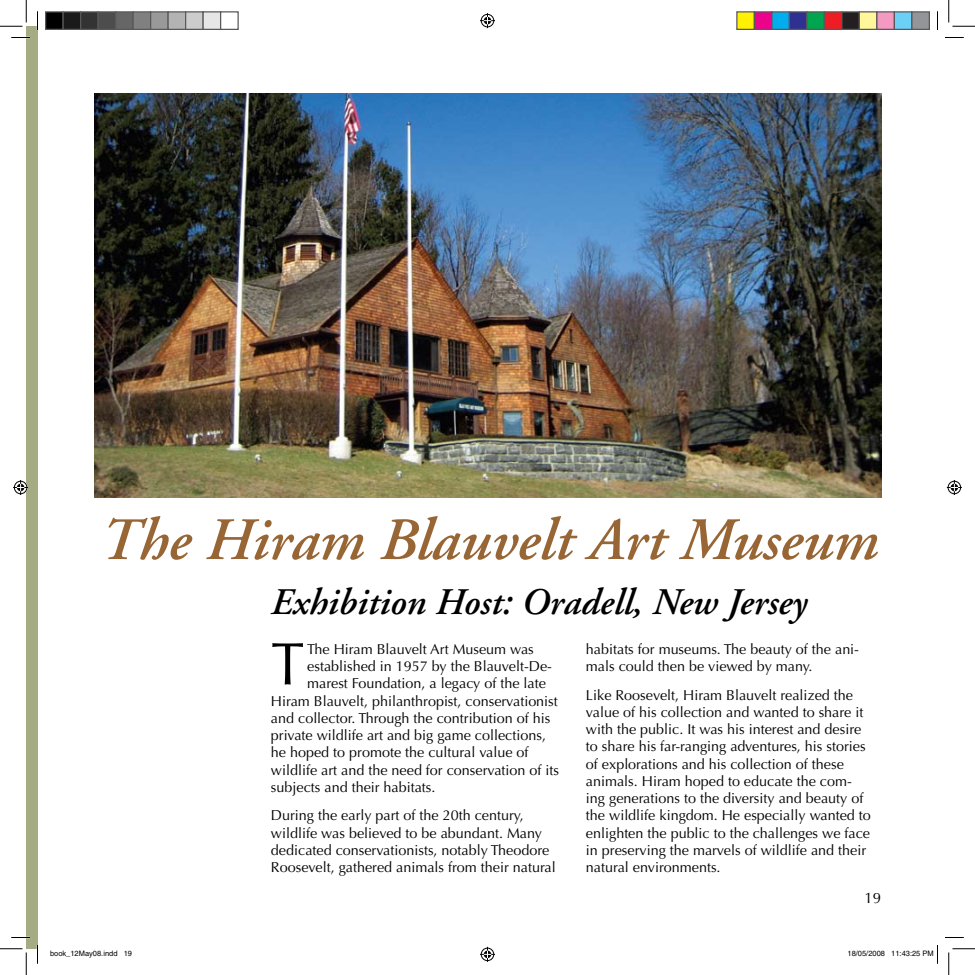
<style>
.page{position:relative;width:975px;height:975px;background:#fff}
.page>*{position:absolute;margin:0;border:0;box-sizing:border-box;transform-origin:0 0}
.t1{font:italic 600 60px "Adobe Garamond";color:#986534}
.t2{font:60px "Optima";color:#000}
.t3{font:italic 600 37.5px "Adobe Garamond";color:#000}
.t4{font:15px "Optima";color:#000}
.t5{font:14.38px/17.2px "Optima";color:#000}
.t6{font:7.5px "Helvetica";color:#000}
</style>
<div class="page">
<div style="left:26px;top:26px;width:12px;height:923px;background:#a5ab82"></div>
<img style="left:95px;top:94px;width:786px;height:403px">
<svg style="left:11px;top:37px;width:19px;height:1px"></svg>
<svg style="left:945px;top:37px;width:19px;height:1px"></svg>
<svg style="left:11px;top:937px;width:19px;height:1px"></svg>
<svg style="left:945px;top:937px;width:19px;height:1px"></svg>
<svg style="left:37px;top:11px;width:1px;height:19px"></svg>
<svg style="left:37px;top:945px;width:1px;height:19px"></svg>
<svg style="left:937px;top:11px;width:1px;height:19px"></svg>
<svg style="left:0;top:0;width:27px;height:27px"></svg>
<svg style="left:0;top:949px;width:27px;height:26px"></svg>
<svg style="left:949px;top:0;width:26px;height:27px"></svg>
<svg style="left:949px;top:949px;width:26px;height:26px"></svg>
<svg style="left:480px;top:13px;width:15px;height:15px"></svg>
<svg style="left:480px;top:947px;width:15px;height:15px"></svg>
<svg style="left:13px;top:480px;width:15px;height:15px"></svg>
<svg style="left:947px;top:480px;width:15px;height:15px"></svg>
<div style="left:46px;top:12px;width:17px;height:17px;background:#000"></div>
<div style="left:45px;top:11px;width:19px;height:19px;border:1px solid #595959"></div>
<div style="left:63px;top:12px;width:18px;height:17px;background:#1a1a1a"></div>
<div style="left:62px;top:11px;width:19px;height:19px;border:1px solid #595959"></div>
<div style="left:81px;top:12px;width:17px;height:17px;background:#333"></div>
<div style="left:80px;top:11px;width:19px;height:19px;border:1px solid #595959"></div>
<div style="left:98px;top:12px;width:18px;height:17px;background:#4d4d4d"></div>
<div style="left:98px;top:11px;width:18px;height:19px;border:1px solid #595959"></div>
<div style="left:116px;top:12px;width:17px;height:17px;background:#666"></div>
<div style="left:115px;top:11px;width:19px;height:19px;border:1px solid #595959"></div>
<div style="left:133px;top:12px;width:18px;height:17px;background:#808080"></div>
<div style="left:132px;top:11px;width:19px;height:19px;border:1px solid #595959"></div>
<div style="left:151px;top:12px;width:17px;height:17px;background:#999"></div>
<div style="left:150px;top:11px;width:19px;height:19px;border:1px solid #595959"></div>
<div style="left:168px;top:12px;width:18px;height:17px;background:#b3b3b3"></div>
<div style="left:168px;top:11px;width:18px;height:19px;border:1px solid #595959"></div>
<div style="left:186px;top:12px;width:17px;height:17px;background:#ccc"></div>
<div style="left:185px;top:11px;width:19px;height:19px;border:1px solid #595959"></div>
<div style="left:203px;top:12px;width:18px;height:17px;background:#e6e6e6"></div>
<div style="left:202px;top:11px;width:19px;height:19px;border:1px solid #595959"></div>
<div style="left:220px;top:11px;width:19px;height:19px;border:1px solid #595959"></div>
<div style="left:737px;top:12px;width:17px;height:17px;background:#fff101"></div>
<div style="left:736px;top:11px;width:19px;height:19px;border:1px solid #595959"></div>
<div style="left:754px;top:12px;width:18px;height:17px;background:#ed028c"></div>
<div style="left:754px;top:11px;width:18px;height:19px;border:1px solid #595959"></div>
<div style="left:772px;top:12px;width:17px;height:17px;background:#00aeef"></div>
<div style="left:771px;top:11px;width:19px;height:19px;border:1px solid #595959"></div>
<div style="left:789px;top:12px;width:18px;height:17px;background:#2e3092"></div>
<div style="left:789px;top:11px;width:19px;height:19px;border:1px solid #595959"></div>
<div style="left:807px;top:12px;width:17px;height:17px;background:#00a54f"></div>
<div style="left:806px;top:11px;width:19px;height:19px;border:1px solid #595959"></div>
<div style="left:824px;top:12px;width:18px;height:17px;background:#ee1d23"></div>
<div style="left:824px;top:11px;width:18px;height:19px;border:1px solid #595959"></div>
<div style="left:842px;top:12px;width:17px;height:17px;background:#231f20"></div>
<div style="left:841px;top:11px;width:19px;height:19px;border:1px solid #595959"></div>
<div style="left:859px;top:12px;width:18px;height:17px;background:#fff79a"></div>
<div style="left:859px;top:11px;width:19px;height:19px;border:1px solid #595959"></div>
<div style="left:877px;top:12px;width:17px;height:17px;background:#f499c2"></div>
<div style="left:876px;top:11px;width:19px;height:19px;border:1px solid #595959"></div>
<div style="left:894px;top:12px;width:18px;height:17px;background:#6bcff6"></div>
<div style="left:894px;top:11px;width:18px;height:19px;border:1px solid #595959"></div>
<div style="left:912px;top:12px;width:17px;height:17px;background:#939598"></div>
<div style="left:911px;top:11px;width:19px;height:19px;border:1px solid #595959"></div>
<svg style="left:937px;top:945px;width:1px;height:19px"></svg>
<h1 class="t1" style="left:100px;top:507px;width:780px">The Hiram Blauvelt Art Museum</h1>
<h2 class="t3" style="left:271px;top:582px;width:538px">Exhibition Host: Oradell, New Jersey</h2>
<p class="t5" style="left:307px;top:641px;width:228px">The Hiram Blauvelt Art Museum was</p>
<p class="t5" style="left:307px;top:658px;width:246px">established in 1957 by the Blauvelt-De-</p>
<p class="t5" style="left:307px;top:675px;width:240px">marest Foundation, a legacy of the late</p>
<p class="t5" style="left:271px;top:692px;width:288px">Hiram Blauvelt, philanthropist, conservationist</p>
<p class="t5" style="left:271px;top:710px;width:281px">and collector. Through the contribution of his</p>
<p class="t5" style="left:271px;top:727px;width:277px">private wildlife art and big game collections,</p>
<p class="t5" style="left:271px;top:744px;width:259px">he hoped to promote the cultural value of</p>
<p class="t5" style="left:271px;top:761px;width:290px">wildlife art and the need for conservation of its</p>
<p class="t5" style="left:271px;top:779px;width:166px">subjects and their habitats.</p>
<p class="t5" style="left:271px;top:807px;width:286px">During the early part of the 20th century, wildlife was believed to be abundant. Many dedicated conservationists, notably Theodore Roosevelt, gathered animals from their natural</p>
<h1 class="t2" style="left:271px;top:629px;width:35px">T</h1>
<p class="t5" style="left:586px;top:641px;width:275px">habitats for museums. The beauty of the ani&shy;mals could then be viewed by many.</p>
<p class="t5" style="left:586px;top:686px;width:286px">Like Roosevelt, Hiram Blauvelt realized the value of his collection and wanted to share it with the public. It was his interest and desire to share his far-ranging adventures, his stories of explorations and his collection of these animals. Hiram hoped to educate the com&shy;ing generations to the diversity and beauty of the wildlife kingdom. He especially wanted to enlighten the public to the challenges we face in preserving the marvels of wildlife and their natural environments.</p>
<p class="t4" style="left:865px;top:890px;width:18px">19</p>
<p class="t6" style="left:50px;top:949px;width:84px">book_12May08.indd 19</p>
<p class="t6" style="left:848px;top:949px;width:88px">18/05/2008 11:43:25 PM</p>
</div>
